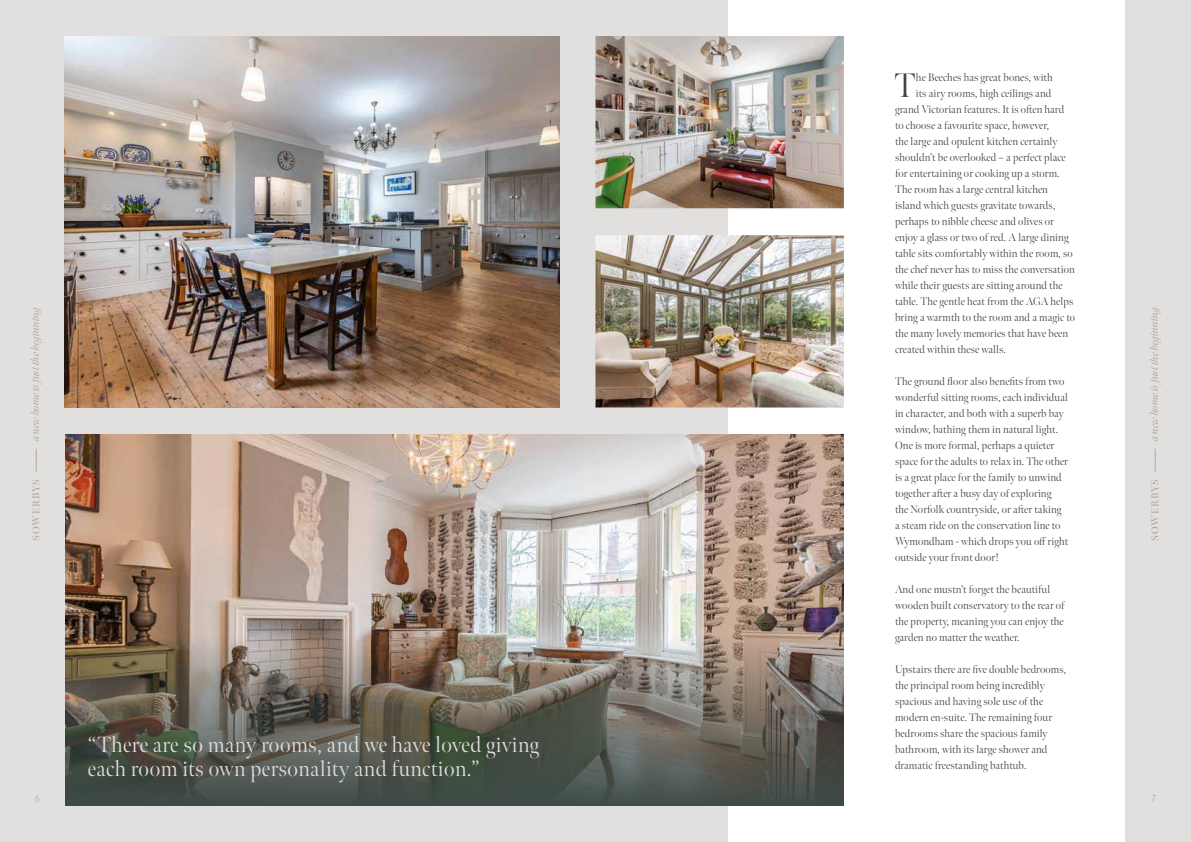
<style>
.page{position:relative;width:1191px;height:842px;background:#fff}
.page>*{position:absolute;margin:0;border:0;box-sizing:border-box;transform-origin:0 0}
.t1{font:300 34px "Meno Banner";color:#434141}
.t2{font:300 22px/24px "Meno Banner";letter-spacing:.02em;color:#e1dfde}
.t3{font:300 11px/16px "Meno Banner";letter-spacing:.01em;color:#434141}
.t4{font:italic 11px "Meno Banner";letter-spacing:-.01em;color:#ada8a0}
.t5{font:600 10px "Meno Banner";letter-spacing:.08em;color:#ada8a0}
.t6{font:300 10px "Quasimoda";color:#ada8a0}
</style>
<div class="page">
<div style="left:0;top:0;width:595px;height:842px;background:#e2e0df"></div>
<div style="left:595px;top:0;width:596px;height:842px;background:#e2e0df"></div>
<svg style="left:36px;top:449px;width:1px;height:22px"></svg>
<svg style="left:1155px;top:449px;width:1px;height:22px"></svg>
<div style="left:728px;top:0;width:396px;height:842px;background:#fff"></div>
<img style="left:65px;top:36px;width:494px;height:371px">
<img style="left:65px;top:434px;width:779px;height:202px">
<img style="left:595px;top:36px;width:249px;height:172px">
<img style="left:595px;top:235px;width:249px;height:172px">
<img style="left:65px;top:636px;width:779px;height:170px">
<h1 class="t1" style="left:894px;top:65px;width:23px">T</h1>
<p class="t3" style="left:916px;top:70px;width:138px">he Beeches has great bones, with</p>
<p class="t3" style="left:916px;top:86px;width:137px">its airy rooms, high ceilings and</p>
<p class="t3" style="left:895px;top:102px;width:171px">grand Victorian features. It is often hard</p>
<p class="t3" style="left:895px;top:118px;width:155px">to choose a favourite space, however,</p>
<p class="t3" style="left:895px;top:134px;width:164px">the large and opulent kitchen certainly</p>
<p class="t3" style="left:895px;top:150px;width:172px">shouldn’t be overlooked – a perfect place</p>
<p class="t3" style="left:895px;top:166px;width:166px">for entertaining or cooking up a storm.</p>
<p class="t3" style="left:895px;top:182px;width:154px">The room has a large central kitchen</p>
<p class="t3" style="left:895px;top:198px;width:162px">island which guests gravitate towards,</p>
<p class="t3" style="left:895px;top:214px;width:160px">perhaps to nibble cheese and olives or</p>
<p class="t3" style="left:895px;top:230px;width:175px">enjoy a glass or two of red. A large dining</p>
<p class="t3" style="left:895px;top:246px;width:179px">table sits comfortably within the room, so</p>
<p class="t3" style="left:895px;top:262px;width:181px">the chef never has to miss the conversation</p>
<p class="t3" style="left:895px;top:278px;width:169px">while their guests are sitting around the</p>
<p class="t3" style="left:895px;top:294px;width:180px">table. The gentle heat from the AGA helps</p>
<p class="t3" style="left:895px;top:310px;width:181px">bring a warmth to the room and a magic to</p>
<p class="t3" style="left:895px;top:326px;width:175px">the many lovely memories that have been</p>
<p class="t3" style="left:895px;top:342px;width:112px">created within these walls.</p>
<p class="t3" style="left:895px;top:374px;width:175px">The ground floor also benefits from two wonderful sitting rooms, each individual in character, and both with a superb bay window, bathing them in natural light.<br>One is more formal, perhaps a quieter space for the adults to relax in. The other is a great place for the family to unwind together after a busy day of exploring<br>the Norfolk countryside, or after taking a steam ride on the conservation line to Wymondham - which drops you off right outside your front door!</p>
<p class="t3" style="left:895px;top:582px;width:171px">And one mustn’t forget the beautiful wooden built conservatory to the rear of the property, meaning you can enjoy the garden no matter the weather.</p>
<p class="t3" style="left:895px;top:662px;width:173px">Upstairs there are five double bedrooms, the principal room being incredibly spacious and having sole use of the modern en-suite. The remaining four bedrooms share the spacious family bathroom, with its large shower and dramatic freestanding bathtub.</p>
<p class="t4" style="left:29px;top:441px;width:138px;rotate:-90deg">a new home is just the beginning</p>
<p class="t4" style="left:1147px;top:441px;width:138px;rotate:-90deg">a new home is just the beginning</p>
<p class="t5" style="left:30px;top:541px;width:63px;rotate:-90deg">SOWERBYS</p>
<p class="t5" style="left:1149px;top:541px;width:63px;rotate:-90deg">SOWERBYS</p>
<h2 class="t2" style="left:88px;top:732px;width:453px">“There are so many rooms, and we have loved giving each room its own personality and function.”</h2>
<p class="t6" style="left:35px;top:791px;width:7px">6</p>
<p class="t6" style="left:1151px;top:791px;width:6px">7</p>
</div>
